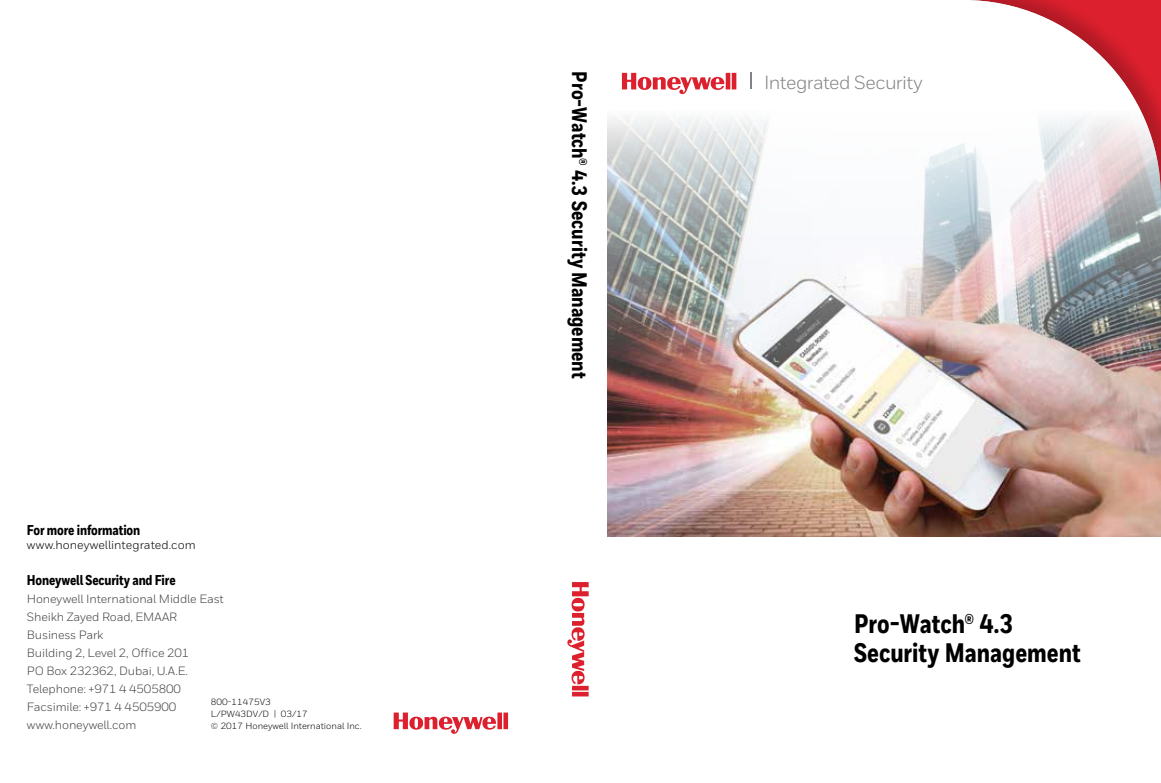
<style>
.page{position:relative;width:1161px;height:783px;background:#fff}
.page>*{position:absolute;margin:0;border:0;box-sizing:border-box;transform-origin:0 0}
.t1{font:800 26.7px/28.5px "Honeywell Cond";color:#000}
.t2{font:800 21px "Honeywell Cond";color:#000}
.t3{font:19.05px "Honeywell Sans";letter-spacing:-.03em;color:#808285}
.t4{font:800 14.25px "Honeywell Cond";letter-spacing:-.01em;color:#000}
.t5{font:12px/18px "Honeywell Sans";letter-spacing:-.01em;color:#414042}
.t6{font:12px "Honeywell Sans";color:#000}
.t7{font:9px/12px "Honeywell Sans";color:#000}
</style>
<div class="page">
<div style="left:576px;top:0;width:585px;height:585px;background:#000;opacity:.2"></div>
<svg style="left:394px;top:713px;width:114px;height:21px"></svg>
<svg style="left:567px;top:582px;width:22px;height:114px"></svg>
<p class="t4" style="left:27px;top:521px;width:115px">For more information</p>
<p class="t6" style="left:27px;top:538px;width:170px">www.honeywellintegrated.com</p>
<p class="t4" style="left:27px;top:571px;width:150px">Honeywell Security and Fire</p>
<p class="t5" style="left:27px;top:590px;width:198px">Honeywell International Middle East<br>Sheikh Zayed Road, EMAAR<br>Business Park<br>Building 2, Level 2, Office 201<br>PO Box 232362, Dubai, U.A.E.<br>Telephone: +971 4 4505800<br>Facsimile: +971 4 4505900 www.honeywell.com</p>
<p class="t7" style="left:211px;top:696px;width:152px">800-11475V3<br>L/PW43DV/D | 03/17<br>© 2017 Honeywell International Inc.</p>
<h2 class="t2" style="left:592px;top:71px;width:309px;rotate:90deg">Pro-Watch® 4.3 Security Management</h2>
<h3 class="t3" style="left:764px;top:72px;width:160px">Integrated Security</h3>
<h1 class="t1" style="left:854px;top:611px;width:228px">Pro-Watch® 4.3<br>Security Management</h1>
</div>
